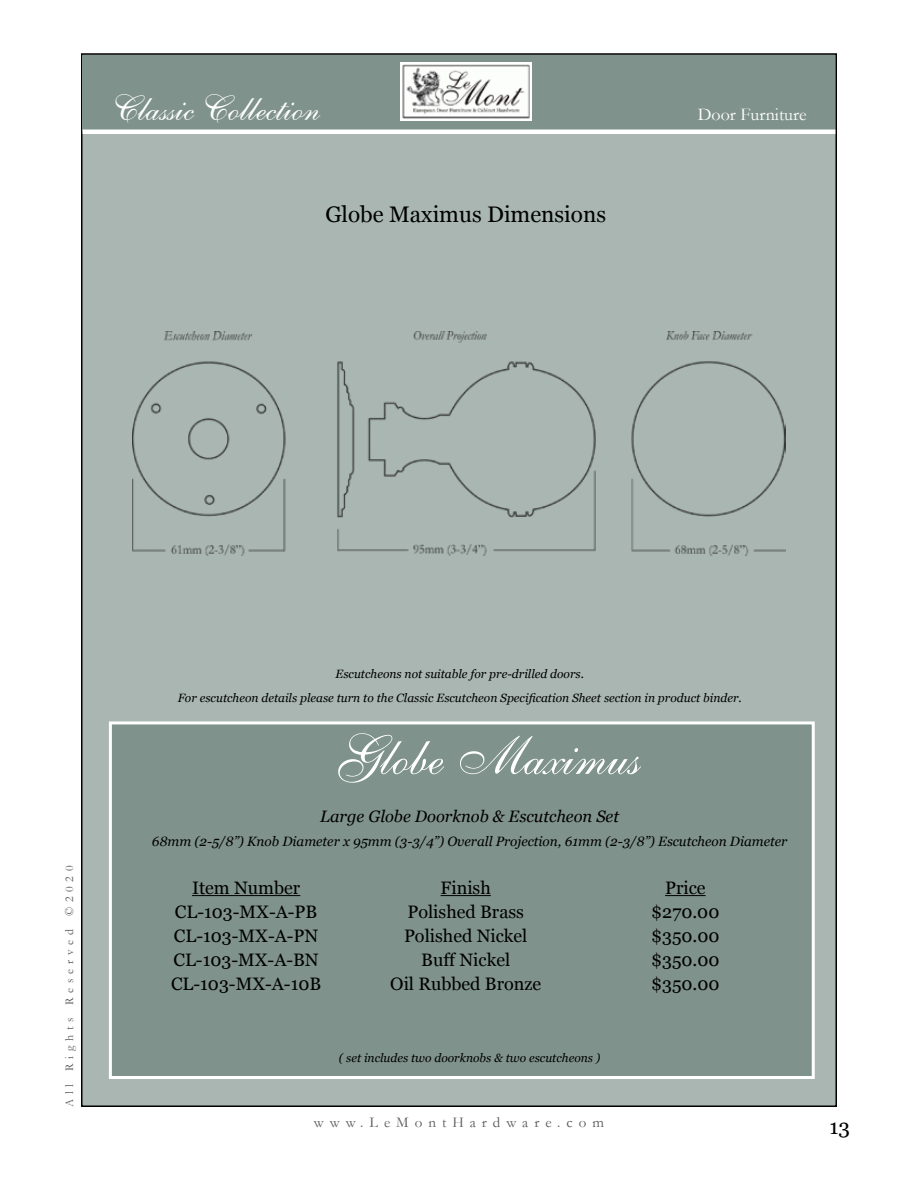
<style>
.page{position:relative;width:918px;height:1188px;background:#fff}
.page>*{position:absolute;margin:0;border:0;box-sizing:border-box;transform-origin:0 0}
.t1{font:54px "English 111 Vivace BT";color:#fff}
.t2{font:36px "English 111 Vivace BT";color:#fff}
.t3{font:22.5px "Georgia";color:#000}
.t4{font:21px "Georgia";color:#000101}
.t5{font:18px/24px "Georgia";color:#000;text-align:center}
.t6{font:18px "Garamond";color:#fff}
.t7{font:italic 16.5px "Georgia";color:#000}
.t8{font:15px "Garamond";letter-spacing:.4em;color:#58595b}
.t9{font:italic 13.5px "Georgia";color:#000}
.t10{font:italic 12px/24px "Georgia";color:#000;text-align:center}
.t11{font:12px "Garamond";letter-spacing:.4em;color:#58595b}
</style>
<div class="page">
<div style="left:82px;top:54px;width:754px;height:1052px;background:#a9b6b1"></div>
<div style="left:83px;top:55px;width:752px;height:76px;background:#7f928b"></div>
<hr style="left:83px;top:130px;width:752px;height:4px;background:#fff">
<div style="left:109px;top:721px;width:706px;height:358px;background:#7f928b;border:3px solid #fff"></div>
<img style="left:400px;top:63px;width:131px;height:57px">
<img style="left:133px;top:332px;width:652px;height:223px">
<hr style="left:192px;top:895px;width:108px;height:1px;background:#000">
<hr style="left:441px;top:895px;width:50px;height:1px;background:#000">
<hr style="left:665px;top:895px;width:41px;height:1px;background:#000">
<h2 class="t2" style="left:111px;top:86px;width:210px">Classic Collection</h2>
<h3 class="t3" style="left:325px;top:201px;width:282px">Globe Maximus Dimensions</h3>
<h3 class="t6" style="left:698px;top:103px;width:110px">Door Furniture</h3>
<p class="t11" style="left:61px;top:1107px;width:243px;rotate:-90deg">All Rights Reserved ©2020</p>
<p class="t10" style="left:178px;top:662px;width:566px">Escutcheons not suitable for pre-drilled doors.<br>For escutcheon details please turn to the Classic Escutcheon Specification Sheet section in product binder.</p>
<h1 class="t1" style="left:331px;top:723px;width:311px">Globe Maximus</h1>
<h3 class="t7" style="left:320px;top:806px;width:300px">Large Globe Doorknob &amp; Escutcheon Set</h3>
<p class="t9" style="left:152px;top:833px;width:637px">68mm (2-5/8”) Knob Diameter x 95mm (3-3/4”) Overall Projection, 61mm (2-3/8”) Escutcheon Diameter</p>
<h3 class="t5" style="left:171px;top:876px;width:152px">Item Number<br>CL-103-MX-A-PB<br>CL-103-MX-A-PN<br>CL-103-MX-A-BN<br>CL-103-MX-A-10B</h3>
<h3 class="t5" style="left:390px;top:876px;width:152px">Finish<br>Polished Brass<br>Polished Nickel<br>Buff Nickel<br>Oil Rubbed Bronze</h3>
<h3 class="t5" style="left:651px;top:876px;width:70px">Price $270.00 $350.00 $350.00 $350.00</h3>
<p class="t10" style="left:339px;top:1046px;width:263px">( set includes two doorknobs &amp; two escutcheons )</p>
<p class="t8" style="left:314px;top:1112px;width:292px">www.LeMontHardware.com</p>
<h3 class="t4" style="left:830px;top:1114px;width:22px">13</h3>
</div>
